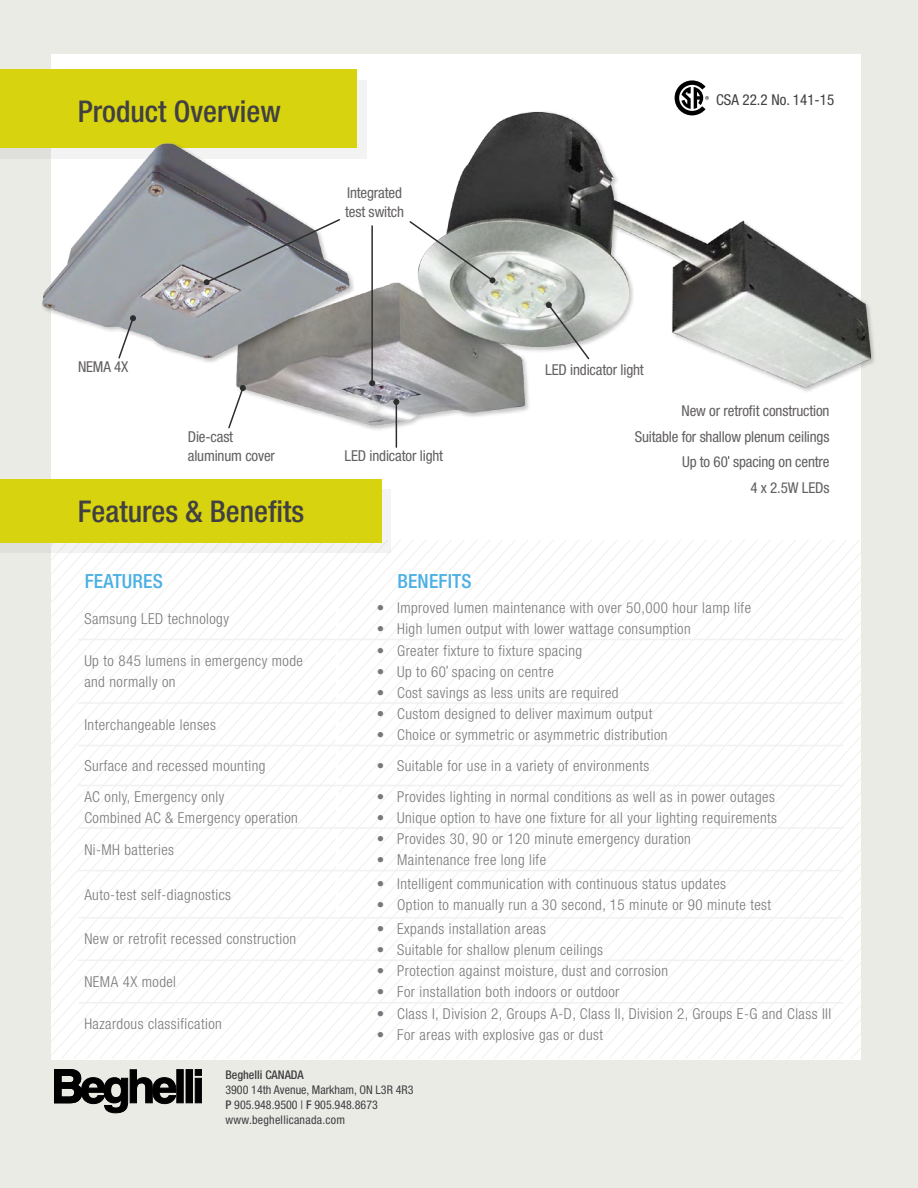
<style>
.page{position:relative;width:918px;height:1188px;background:#ebebe6}
.page>*{position:absolute;margin:0;border:0;box-sizing:border-box;transform-origin:0 0}
.t1{font:500 condensed 30px "Helvetica Neue LT Pro";color:#414042}
.t2{font:500 condensed 19.5px "Helvetica Neue LT Pro";letter-spacing:.01em;color:#4bb0e4}
.Table_Body{font:300 condensed 15px "Helvetica Neue LT Pro";letter-spacing:.03em;color:#77787b}
.t3{font:condensed 15px/19.5px "Helvetica Neue LT Pro";letter-spacing:-.01em;color:#625f60}
.t4{font:condensed 15px "Helvetica Neue LT Pro";color:#414042}
.right{font:condensed 12px/15px "Helvetica Neue LT Pro";color:#414042}
.right-2{font:condensed 12px "Helvetica Neue LT Pro";letter-spacing:.02em;color:#414042}
.s1{font-weight:500}
</style>
<div class="page">
<div style="left:51px;top:55px;width:809px;height:1005px;background:#fff"></div>
<svg style="left:195px;top:1069px;width:7px;height:34px"></svg>
<div style="left:186px;top:1069px;width:7px;height:34px;background:#000"></div>
<div style="left:177px;top:1069px;width:6px;height:34px;background:#000"></div>
<svg style="left:54px;top:1069px;width:122px;height:44px"></svg>
<svg style="left:51px;top:540px;width:809px;height:519px"></svg>
<div style="left:0;top:69px;width:356px;height:79px;background:#d7d30e"></div>
<hr style="left:917px;top:196px;width:1px;height:108px;background:#e6e7e8">
<hr style="left:917px;top:182px;width:1px;height:108px;background:#d7d30e">
<svg style="left:0;top:489px;width:391px;height:64px;fill:#f3f3f4"></svg>
<div style="left:0;top:479px;width:381px;height:64px;background:#d7d30e"></div>
<svg style="left:675px;top:80px;width:34px;height:29px"></svg>
<img style="left:14px;top:109px;width:860px;height:325px">
<hr style="left:371px;top:226px;width:2px;height:157px;background:#2d2d2e">
<svg style="left:369px;top:380px;width:6px;height:6px"></svg>
<hr style="left:396px;top:402px;width:1px;height:45px;background:#2d2d2e">
<svg style="left:393px;top:399px;width:6px;height:6px"></svg>
<svg style="left:546px;top:302px;width:45px;height:59px"></svg>
<svg style="left:408px;top:220px;width:87px;height:62px"></svg>
<div style="left:489px;top:277px;width:7px;height:7px;background:#2d2d2e;border-radius:50%"></div>
<svg style="left:227px;top:385px;width:19px;height:45px"></svg>
<svg style="left:117px;top:315px;width:19px;height:45px"></svg>
<hr style="left:336px;top:597px;width:3px;height:42px;background:#fff">
<hr style="left:336px;top:640px;width:3px;height:62px;background:#fff">
<hr style="left:336px;top:704px;width:3px;height:41px;background:#fff">
<hr style="left:336px;top:746px;width:3px;height:39px;background:#fff">
<hr style="left:336px;top:786px;width:3px;height:41px;background:#fff">
<hr style="left:336px;top:829px;width:3px;height:41px;background:#fff">
<hr style="left:336px;top:871px;width:3px;height:46px;background:#fff">
<hr style="left:78px;top:639px;width:259px;height:1px;background:#f1f1f2">
<hr style="left:337px;top:639px;width:506px;height:1px;background:#f1f1f2">
<hr style="left:78px;top:702px;width:259px;height:2px;background:#f1f1f2">
<hr style="left:337px;top:702px;width:506px;height:2px;background:#f1f1f2">
<hr style="left:78px;top:745px;width:259px;height:1px;background:#f1f1f2">
<hr style="left:337px;top:745px;width:506px;height:1px;background:#f1f1f2">
<hr style="left:78px;top:785px;width:259px;height:1px;background:#f1f1f2">
<hr style="left:337px;top:785px;width:506px;height:1px;background:#f1f1f2">
<hr style="left:78px;top:827px;width:259px;height:2px;background:#f1f1f2">
<hr style="left:337px;top:827px;width:506px;height:2px;background:#f1f1f2">
<hr style="left:78px;top:870px;width:259px;height:1px;background:#f1f1f2">
<hr style="left:337px;top:870px;width:506px;height:1px;background:#f1f1f2">
<hr style="left:78px;top:917px;width:259px;height:2px;background:#f1f1f2">
<hr style="left:337px;top:917px;width:506px;height:2px;background:#f1f1f2">
<hr style="left:78px;top:1002px;width:259px;height:2px;background:#f1f1f2">
<hr style="left:337px;top:1002px;width:506px;height:2px;background:#f1f1f2">
<hr style="left:78px;top:960px;width:259px;height:1px;background:#f1f1f2">
<hr style="left:337px;top:960px;width:506px;height:1px;background:#f1f1f2">
<svg style="left:203px;top:218px;width:138px;height:68px;background:#989ca1"></svg>
<p class="t1" style="left:78px;top:93px;width:205px">Product Overview</p>
<p class="t3" style="left:345px;top:183px;width:60px">Integrated test switch</p>
<p class="t3" style="left:78px;top:357px;width:52px">NEMA 4X</p>
<p class="t3" style="left:188px;top:427px;width:89px">Die-cast aluminum cover</p>
<p class="t1" style="left:78px;top:493px;width:228px">Features &amp; Benefits</p>
<p class="t3" style="left:345px;top:446px;width:100px">LED indicator light</p>
<p class="t2" style="left:85px;top:569px;width:80px">FEATURES</p>
<p class="t2" style="left:397px;top:569px;width:76px">BENEFITS</p>
<p class="t4" style="left:716px;top:91px;width:120px">CSA 22.2 No. 141-15</p>
<p class="t3" style="left:545px;top:360px;width:100px">LED indicator light</p>
<p class="t3" style="left:682px;top:401px;width:149px">New or retrofit construction</p>
<p class="t3" style="left:635px;top:427px;width:196px">Suitable for shallow plenum ceilings</p>
<p class="t3" style="left:682px;top:452px;width:149px">Up to 60 spacing on centre</p>
<p class="t3" style="left:750px;top:478px;width:81px">4 x 2.5W LEDs</p>
<p class="Table_Body" style="left:84px;top:610px;width:146px">Samsung LED technology</p>
<p class="Table_Body" style="left:84px;top:652px;width:220px">Up to 845 lumens in emergency mode</p>
<p class="Table_Body" style="left:84px;top:673px;width:93px">and normally on</p>
<p class="Table_Body" style="left:84px;top:716px;width:133px">Interchangeable lenses</p>
<p class="Table_Body" style="left:377px;top:599px;width:376px">• Improved lumen maintenance with over 50,000 hour lamp life</p>
<p class="Table_Body" style="left:377px;top:620px;width:315px">• High lumen output with lower wattage consumption</p>
<p class="Table_Body" style="left:377px;top:642px;width:207px">• Greater fixture to fixture spacing</p>
<p class="Table_Body" style="left:377px;top:663px;width:178px">• Up to 60 spacing on centre</p>
<p class="Table_Body" style="left:377px;top:684px;width:243px">• Cost savings as less units are required</p>
<p class="Table_Body" style="left:377px;top:705px;width:277px">• Custom designed to deliver maximum output</p>
<p class="Table_Body" style="left:377px;top:726px;width:292px">• Choice or symmetric or asymmetric distribution</p>
<p class="Table_Body" style="left:84px;top:757px;width:183px">Surface and recessed mounting</p>
<p class="Table_Body" style="left:377px;top:757px;width:274px">• Suitable for use in a variety of environments</p>
<p class="Table_Body" style="left:84px;top:788px;width:141px">AC only, Emergency only</p>
<p class="Table_Body" style="left:84px;top:809px;width:215px">Combined AC &amp; Emergency operation</p>
<p class="Table_Body" style="left:377px;top:788px;width:400px">• Provides lighting in normal conditions as well as in power outages</p>
<p class="Table_Body" style="left:377px;top:809px;width:402px">• Unique option to have one fixture for all your lighting requirements</p>
<p class="Table_Body" style="left:84px;top:841px;width:91px">Ni-MH batteries</p>
<p class="Table_Body" style="left:84px;top:886px;width:148px">Auto-test self-diagnostics</p>
<p class="Table_Body" style="left:84px;top:930px;width:213px">New or retrofit recessed construction</p>
<p class="Table_Body" style="left:84px;top:973px;width:93px">NEMA 4X model</p>
<p class="Table_Body" style="left:84px;top:1015px;width:139px">Hazardous classification</p>
<p class="Table_Body" style="left:377px;top:830px;width:315px">• Provides 30, 90 or 120 minute emergency duration</p>
<p class="Table_Body" style="left:377px;top:851px;width:171px">• Maintenance free long life</p>
<p class="Table_Body" style="left:377px;top:875px;width:351px">• Intelligent communication with continuous status updates</p>
<p class="Table_Body" style="left:377px;top:896px;width:396px">• Option to manually run a 30 second, 15 minute or 90 minute test</p>
<p class="Table_Body" style="left:377px;top:920px;width:170px">• Expands installation areas</p>
<p class="Table_Body" style="left:377px;top:941px;width:228px">• Suitable for shallow plenum ceilings</p>
<p class="Table_Body" style="left:377px;top:962px;width:293px">• Protection against moisture, dust and corrosion</p>
<p class="Table_Body" style="left:377px;top:983px;width:244px">• For installation both indoors or outdoor</p>
<p class="Table_Body" style="left:377px;top:1005px;width:456px">• Class I, Division 2, Groups A-D, Class II, Division 2, Groups E-G and Class III</p>
<p class="Table_Body" style="left:377px;top:1026px;width:228px">• For areas with explosive gas or dust</p>
<p class="right" style="left:225px;top:1067px;width:190px"><span class="s1">Beghelli CANADA<br></span>3900 14th Avenue, Markham, ON L3R 4R3</p>
<p class="right" style="left:225px;top:1097px;width:154px"><span class="s1">P</span> 905.948.9500 | <span class="s1">F</span> 905.948.8673</p>
<p class="right-2" style="left:225px;top:1113px;width:121px">www.beghellicanada.com</p>
</div>
